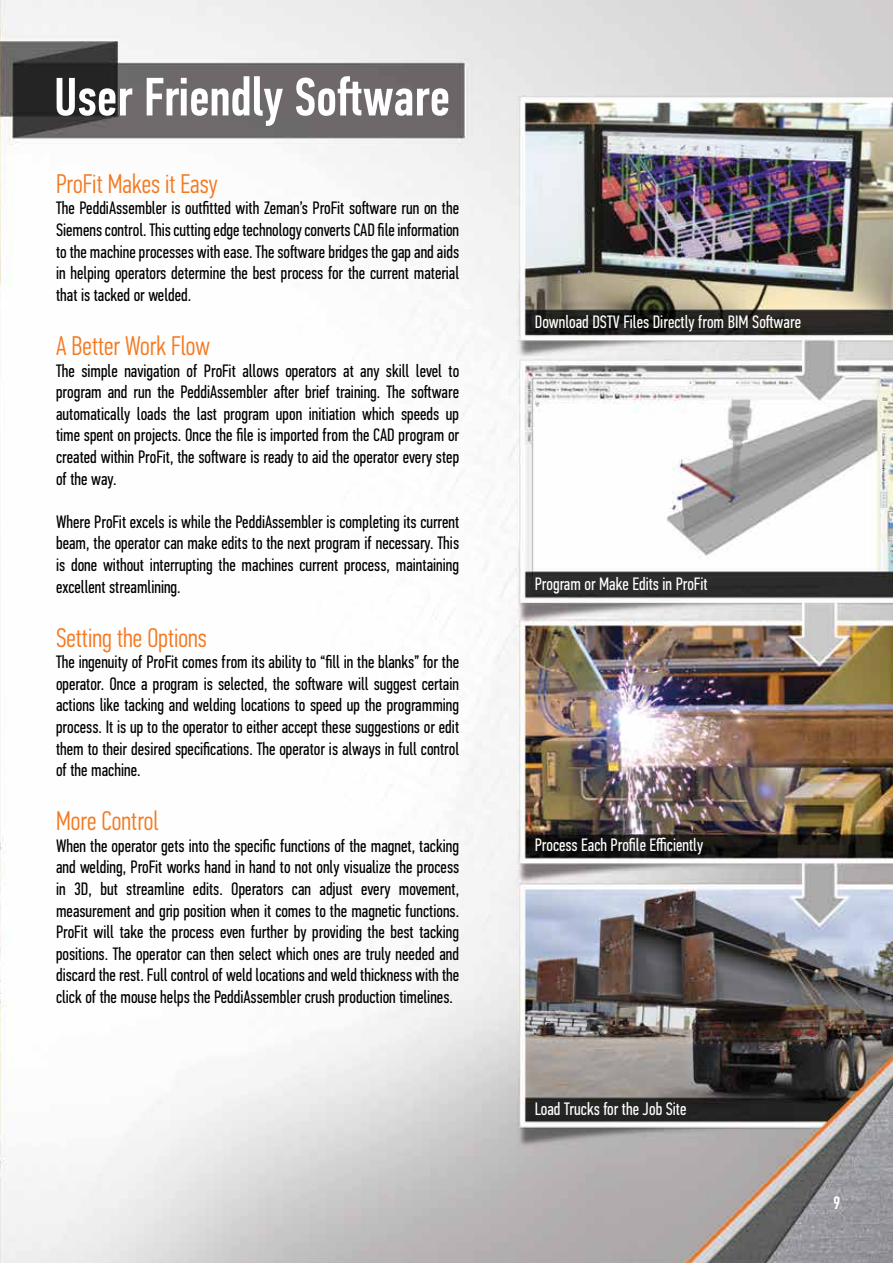
<style>
.page{position:relative;width:893px;height:1263px;background:#fff}
.page>*{position:absolute;margin:0;border:0;box-sizing:border-box;transform-origin:0 0}
.t1{font:500 54px "PF Din Text Comp Pro";color:#fff}
.t2{font:300 27px "PF Din Text Comp Pro";color:#f47920}
.t3{font:18px/21.6px "PF Din Text Comp Pro";color:#000;text-align:justify}
.t4{font:18px "PF Din Text Comp Pro";color:#fff}
.t5{font:500 18px "PF Din Text Comp Pro";color:#fff}
</style>
<div class="page">
<img style="left:0;top:0;width:893px;height:1263px">
<h1 class="t1" style="left:54px;top:66px;width:398px">User Friendly Software</h1>
<h2 class="t2" style="left:56px;top:168px;width:163px">ProFit Makes it Easy</h2>
<p class="t3" style="left:56px;top:198px;width:405px">The PeddiAssembler is outfitted with Zeman’s ProFit software run on the Siemens control. This cutting edge technology converts CAD file information to the machine processes with ease. The software bridges the gap and aids in helping operators determine the best process for the current material that is tacked or welded.</p>
<h2 class="t2" style="left:56px;top:330px;width:155px">A Better Work Flow</h2>
<p class="t3" style="left:56px;top:360px;width:405px">The simple navigation of ProFit allows operators at any skill level to program and run the PeddiAssembler after brief training. The software automatically loads the last program upon initiation which speeds up time spent on projects. Once the file is imported from the CAD program or created within ProFit, the software is ready to aid the operator every step of the way.</p>
<p class="t3" style="left:56px;top:511px;width:405px">Where ProFit excels is while the PeddiAssembler is completing its current beam, the operator can make edits to the next program if necessary. This is done without interrupting the machines current process, maintaining excellent streamlining.</p>
<h2 class="t2" style="left:56px;top:622px;width:152px">Setting the Options</h2>
<p class="t3" style="left:56px;top:651px;width:405px">The ingenuity of ProFit comes from its ability to “fill in the blanks” for the operator. Once a program is selected, the software will suggest certain actions like tacking and welding locations to speed up the programming process. It is up to the operator to either accept these suggestions or edit them to their desired specifications. The operator is always in full control of the machine.</p>
<h2 class="t2" style="left:56px;top:805px;width:104px">More Control</h2>
<p class="t3" style="left:56px;top:835px;width:405px">When the operator gets into the specific functions of the magnet, tacking and welding, ProFit works hand in hand to not only visualize the process in 3D, but streamline edits. Operators can adjust every movement, measurement and grip position when it comes to the magnetic functions.<br>ProFit will take the process even further by providing the best tacking positions. The operator can then select which ones are truly needed and discard the rest. Full control of weld locations and weld thickness with the click of the mouse helps the PeddiAssembler crush production timelines.</p>
<p class="t4" style="left:535px;top:311px;width:268px">Download DSTV Files Directly from BIM Software</p>
<p class="t4" style="left:535px;top:573px;width:174px">Program or Make Edits in ProFit</p>
<p class="t4" style="left:535px;top:835px;width:170px">Process Each Profile Efficiently</p>
<p class="t4" style="left:535px;top:1098px;width:153px">Load Trucks for the Job Site</p>
<p class="t5" style="left:833px;top:1192px;width:9px">9</p>
</div>
